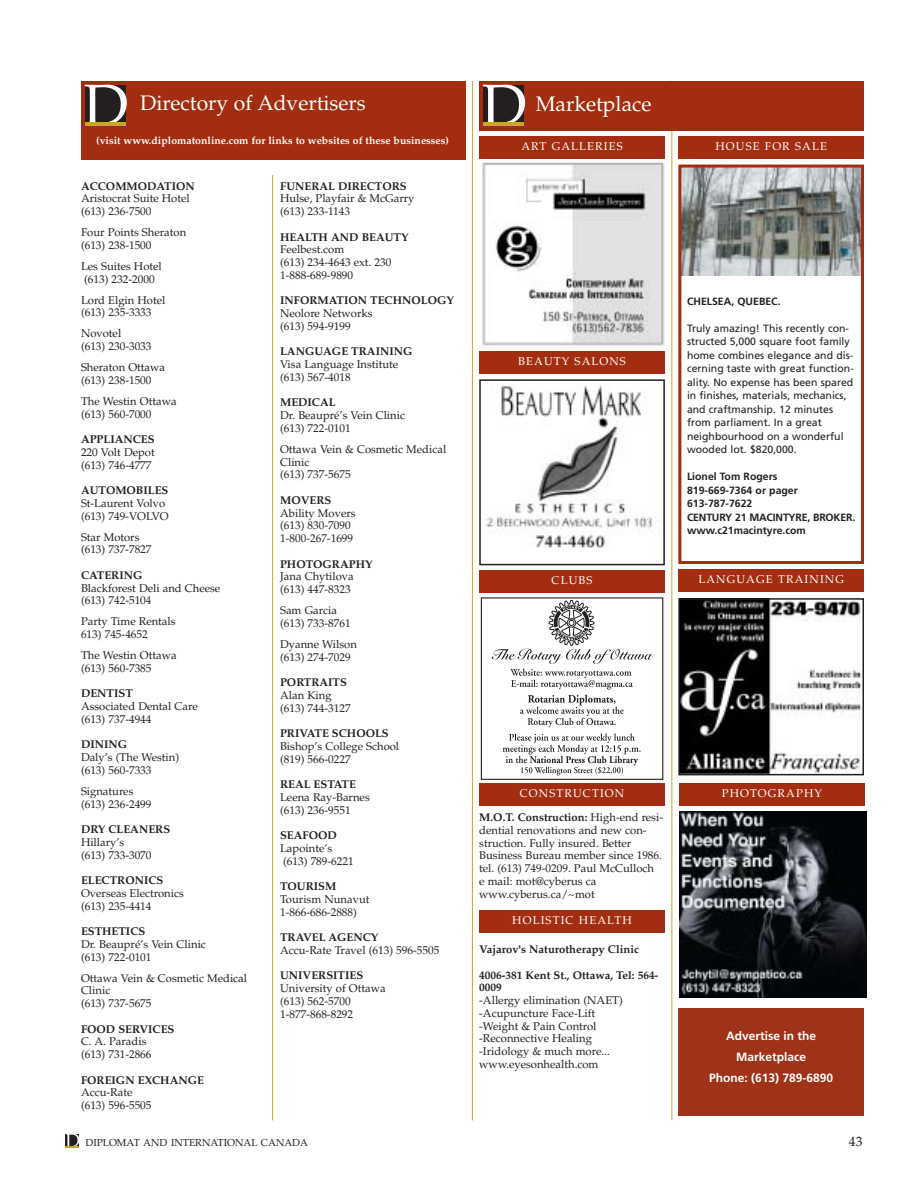
<style>
.page{position:relative;width:918px;height:1188px;background:#fff}
.page>*{position:absolute;margin:0;border:0;box-sizing:border-box;transform-origin:0 0}
.t1{font:21px "Palatino";color:#fff}
.t2{font:13.5px "Palatino";color:#231f20}
.t3{font:700 12px/21px "Frutiger";color:#fff;text-align:center}
.t4{font:11.25px/12.8px "Palatino";color:#231f20}
.t5{font:700 11.25px/24.2px "Palatino";color:#231f20;text-align:center}
.t6{font:11.25px "Palatino";letter-spacing:.1em;color:#fff}
.t7{font:10.5px/13.5px "Frutiger";color:#231f20}
.t8{font:700 10.5px/13.5px "Frutiger";color:#231f20}
.t9{font:700 10.5px "Palatino";color:#fff}
.t10{font:10.2px "Palatino";color:#231f20}
.s1{font-weight:400;color:#fff}
.s2{font-weight:400}
</style>
<div class="page">
<img style="left:682px;top:169px;width:178px;height:106px">
<svg style="left:66px;top:1134px;width:13px;height:13px"></svg>
<hr style="left:472px;top:81px;width:1px;height:1039px;background:#cca427">
<hr style="left:672px;top:81px;width:1px;height:1039px;background:#cca427">
<div style="left:481px;top:597px;width:182px;height:183px;border:1px solid #231f20"></div>
<svg style="left:492px;top:600px;width:161px;height:127px"></svg>
<svg style="left:503px;top:733px;width:138px;height:42px"></svg>
<div style="left:81px;top:81px;width:385px;height:78px;background:#a22d10"></div>
<svg style="left:85px;top:84px;width:42px;height:42px;background:#6a6362"></svg>
<hr style="left:85px;top:122px;width:40px;height:4px;background:#cca427">
<div style="left:480px;top:81px;width:384px;height:50px;background:#a22d10"></div>
<svg style="left:483px;top:84px;width:42px;height:38px;background:#6a6362"></svg>
<hr style="left:483px;top:122px;width:41px;height:4px;background:#cca427">
<div style="left:678px;top:165px;width:186px;height:399px;border:3px solid #a22d10"></div>
<div style="left:479px;top:570px;width:186px;height:23px;background:#a22d10"></div>
<div style="left:479px;top:783px;width:186px;height:23px;background:#a22d10"></div>
<img style="left:485px;top:385px;width:168px;height:163px">
<div style="left:479px;top:379px;width:186px;height:186px;border:2px solid #231f20"></div>
<img style="left:681px;top:601px;width:180px;height:171px">
<div style="left:678px;top:598px;width:186px;height:177px;border:2px solid #231f20"></div>
<img style="left:482px;top:162px;width:183px;height:184px">
<div style="left:479px;top:136px;width:186px;height:23px;background:#a22d10"></div>
<div style="left:678px;top:570px;width:186px;height:22px;background:#a22d10"></div>
<div style="left:479px;top:351px;width:186px;height:23px;background:#a22d10"></div>
<img style="left:679px;top:811px;width:187px;height:186px">
<hr style="left:272px;top:175px;width:1px;height:945px;background:#cca427">
<div style="left:479px;top:910px;width:186px;height:23px;background:#a22d10"></div>
<div style="left:679px;top:783px;width:186px;height:23px;background:#a22d10"></div>
<div style="left:678px;top:136px;width:186px;height:23px;background:#a22d10"></div>
<div style="left:678px;top:1008px;width:186px;height:108px;background:#9f3219"></div>
<h1 class="t1" style="left:140px;top:95px;width:227px">Directory of Advertisers</h1>
<h1 class="t1" style="left:536px;top:96px;width:117px">Marketplace</h1>
<p class="t9" style="left:96px;top:137px;width:354px">(visit www.diplomatonline.com for links to websites of these businesses)</p>
<p class="t5" style="left:81px;top:175px;width:115px">ACCOMMODATION</p>
<p class="t4" style="left:81px;top:193px;width:110px">Aristocrat Suite Hotel (613) 236-7500</p>
<p class="t4" style="left:81px;top:227px;width:107px">Four Points Sheraton (613) 238-1500</p>
<p class="t4" style="left:81px;top:261px;width:82px">Les Suites Hotel (613) 232-2000</p>
<p class="t4" style="left:81px;top:295px;width:86px">Lord Elgin Hotel (613) 235-3333</p>
<p class="t4" style="left:81px;top:328px;width:72px">Novotel<br>(613) 230-3033</p>
<p class="t4" style="left:81px;top:362px;width:86px">Sheraton Ottawa (613) 238-1500</p>
<p class="t4" style="left:81px;top:396px;width:97px">The Westin Ottawa (613) 560-7000</p>
<p class="t5" style="left:81px;top:428px;width:75px">APPLIANCES</p>
<p class="t4" style="left:81px;top:447px;width:75px">220 Volt Depot (613) 746-4777</p>
<p class="t5" style="left:81px;top:479px;width:89px">AUTOMOBILES</p>
<p class="t4" style="left:81px;top:498px;width:89px">St-Laurent Volvo (613) 749-VOLVO</p>
<p class="t4" style="left:81px;top:532px;width:72px">Star Motors (613) 737-7827</p>
<p class="t5" style="left:81px;top:564px;width:63px">CATERING</p>
<p class="t4" style="left:81px;top:583px;width:141px">Blackforest Deli and Cheese (613) 742-5104</p>
<p class="t4" style="left:81px;top:616px;width:96px">Party Time Rentals<br>613) 745-4652</p>
<p class="t4" style="left:81px;top:650px;width:97px">The Westin Ottawa (613) 560-7385</p>
<p class="t5" style="left:81px;top:683px;width:53px">DENTIST</p>
<p class="t4" style="left:81px;top:701px;width:118px">Associated Dental Care (613) 737-4944</p>
<p class="t5" style="left:81px;top:734px;width:48px">DINING</p>
<p class="t4" style="left:81px;top:752px;width:100px">Daly’s (The Westin) (613) 560-7333</p>
<p class="t4" style="left:81px;top:786px;width:72px">Signatures (613) 236-2499</p>
<p class="t5" style="left:81px;top:818px;width:91px">DRY CLEANERS</p>
<p class="t4" style="left:81px;top:837px;width:72px">Hillary’s<br>(613) 733-3070</p>
<p class="t5" style="left:81px;top:869px;width:84px">ELECTRONICS</p>
<p class="t4" style="left:81px;top:888px;width:104px">Overseas Electronics (613) 235-4414</p>
<p class="t5" style="left:81px;top:920px;width:66px">ESTHETICS</p>
<p class="t4" style="left:81px;top:939px;width:126px">Dr. Beaupré’s Vein Clinic (613) 722-0101</p>
<p class="t4" style="left:81px;top:973px;width:168px">Ottawa Vein &amp; Cosmetic Medical<br>Clinic<br>(613) 737-5675</p>
<p class="t5" style="left:81px;top:1018px;width:95px">FOOD SERVICES</p>
<p class="t4" style="left:81px;top:1036px;width:72px">C. A. Paradis (613) 731-2866</p>
<p class="t5" style="left:81px;top:1069px;width:125px">FOREIGN EXCHANGE</p>
<p class="t4" style="left:81px;top:1087px;width:72px">Accu-Rate (613) 596-5505</p>
<p class="t5" style="left:280px;top:175px;width:128px">FUNERAL DIRECTORS</p>
<p class="t4" style="left:280px;top:193px;width:136px">Hulse, Playfair &amp; McGarry (613) 233-1143</p>
<p class="t5" style="left:280px;top:226px;width:130px">HEALTH AND BEAUTY</p>
<p class="t4" style="left:280px;top:244px;width:113px">Feelbest.com<br>(613) 234-4643 ext. 230<br>1-888-689-9890</p>
<p class="t5" style="left:280px;top:290px;width:175px">INFORMATION TECHNOLOGY</p>
<p class="t4" style="left:280px;top:308px;width:94px">Neolore Networks (613) 594-9199</p>
<p class="t5" style="left:280px;top:341px;width:134px">LANGUAGE TRAINING</p>
<p class="t4" style="left:280px;top:359px;width:120px">Visa Language Institute (613) 567-4018</p>
<p class="t5" style="left:280px;top:392px;width:57px">MEDICAL</p>
<p class="t4" style="left:280px;top:410px;width:126px">Dr. Beaupré’s Vein Clinic (613) 722-0101</p>
<p class="t4" style="left:280px;top:444px;width:168px">Ottawa Vein &amp; Cosmetic Medical<br>Clinic<br>(613) 737-5675</p>
<p class="t5" style="left:280px;top:489px;width:53px">MOVERS</p>
<p class="t4" style="left:280px;top:508px;width:77px">Ability Movers (613) 830-7090<br>1-800-267-1699</p>
<p class="t5" style="left:280px;top:553px;width:94px">PHOTOGRAPHY</p>
<p class="t4" style="left:280px;top:571px;width:75px">Jana Chytilova (613) 447-8323</p>
<p class="t4" style="left:280px;top:605px;width:72px">Sam Garcia (613) 733-8761</p>
<p class="t4" style="left:280px;top:639px;width:78px">Dyanne Wilson (613) 274-7029</p>
<p class="t5" style="left:280px;top:671px;width:68px">PORTRAITS</p>
<p class="t4" style="left:280px;top:690px;width:72px">Alan King (613) 744-3127</p>
<p class="t5" style="left:280px;top:722px;width:110px">PRIVATE SCHOOLS</p>
<p class="t4" style="left:280px;top:741px;width:121px">Bishop’s College School (819) 566-0227</p>
<p class="t5" style="left:280px;top:773px;width:77px">REAL ESTATE</p>
<p class="t4" style="left:280px;top:792px;width:91px">Leena Ray-Barnes (613) 236-9551</p>
<p class="t5" style="left:280px;top:824px;width:58px">SEAFOOD</p>
<p class="t4" style="left:280px;top:843px;width:75px">Lapointe’s (613) 789-6221</p>
<p class="t5" style="left:280px;top:875px;width:58px">TOURISM</p>
<p class="t4" style="left:280px;top:894px;width:91px">Tourism Nunavut<br>1-866-686-2888)</p>
<p class="t5" style="left:280px;top:926px;width:100px">TRAVEL AGENCY</p>
<p class="t4" style="left:280px;top:945px;width:161px">Accu-Rate Travel (613) 596-5505</p>
<p class="t5" style="left:280px;top:965px;width:85px">UNIVERSITIES</p>
<p class="t4" style="left:280px;top:983px;width:107px">University of Ottawa (613) 562-5700<br>1-877-868-8292</p>
<p class="t6" style="left:521px;top:142px;width:103px">ART GALLERIES</p>
<p class="t6" style="left:518px;top:357px;width:109px">BEAUTY SALONS</p>
<p class="t6" style="left:552px;top:575px;width:42px">CLUBS</p>
<p class="t5" style="left:479px;top:782px;width:185px"><span class="s1">CONSTRUCTION<br></span>M.O.T. Construction: <span class="s2">High-end resi-</span></p>
<p class="t4" style="left:479px;top:825px;width:184px">dential renovations and new con&shy;struction. Fully insured. Better<br>Business Bureau member since 1986. tel. (613) 749-0209. Paul McCulloch e mail: mot@cyberus ca www.cyberus.ca/~mot</p>
<p class="t6" style="left:512px;top:916px;width:121px">HOLISTIC HEALTH</p>
<p class="t5" style="left:479px;top:939px;width:161px">Vajarov's Naturotherapy Clinic</p>
<p class="t5" style="left:479px;top:970px;width:181px;line-height:12.8px;text-align:left">4006-381 Kent St., Ottawa, Tel: 564-<br>0009</p>
<p class="t4" style="left:479px;top:995px;width:145px">-Allergy elimination (NAET) -Acupuncture Face-Lift -Weight &amp; Pain Control -Reconnective Healing -Iridology &amp; much more... www.eyesonhealth.com</p>
<p class="t6" style="left:715px;top:142px;width:113px">HOUSE FOR SALE</p>
<p class="t8" style="left:687px;top:295px;width:95px">CHELSEA, QUEBEC.</p>
<p class="t7" style="left:687px;top:322px;width:168px">Truly amazing! This recently con&shy;structed 5,000 square foot family home combines elegance and dis&shy;cerning taste with great function&shy;ality. No expense has been spared in finishes, materials, mechanics, and craftmanship. 12 minutes from parliament. In a great neighbourhood on a wonderful wooded lot. $820,000.</p>
<p class="t8" style="left:687px;top:471px;width:170px">Lionel Tom Rogers<br>819-669-7364 or pager<br>613-787-7622<br>CENTURY 21 MACINTYRE, BROKER. www.c21macintyre.com</p>
<p class="t6" style="left:698px;top:575px;width:147px">LANGUAGE TRAINING</p>
<p class="t6" style="left:722px;top:789px;width:102px">PHOTOGRAPHY</p>
<p class="t3" style="left:709px;top:1026px;width:126px">Advertise in the<br>Marketplace<br>Phone: (613) 789-6890</p>
<p class="t10" style="left:86px;top:1138px;width:224px">DIPLOMAT AND INTERNATIONAL CANADA</p>
<p class="t2" style="left:849px;top:1136px;width:15px">43</p>
</div>
